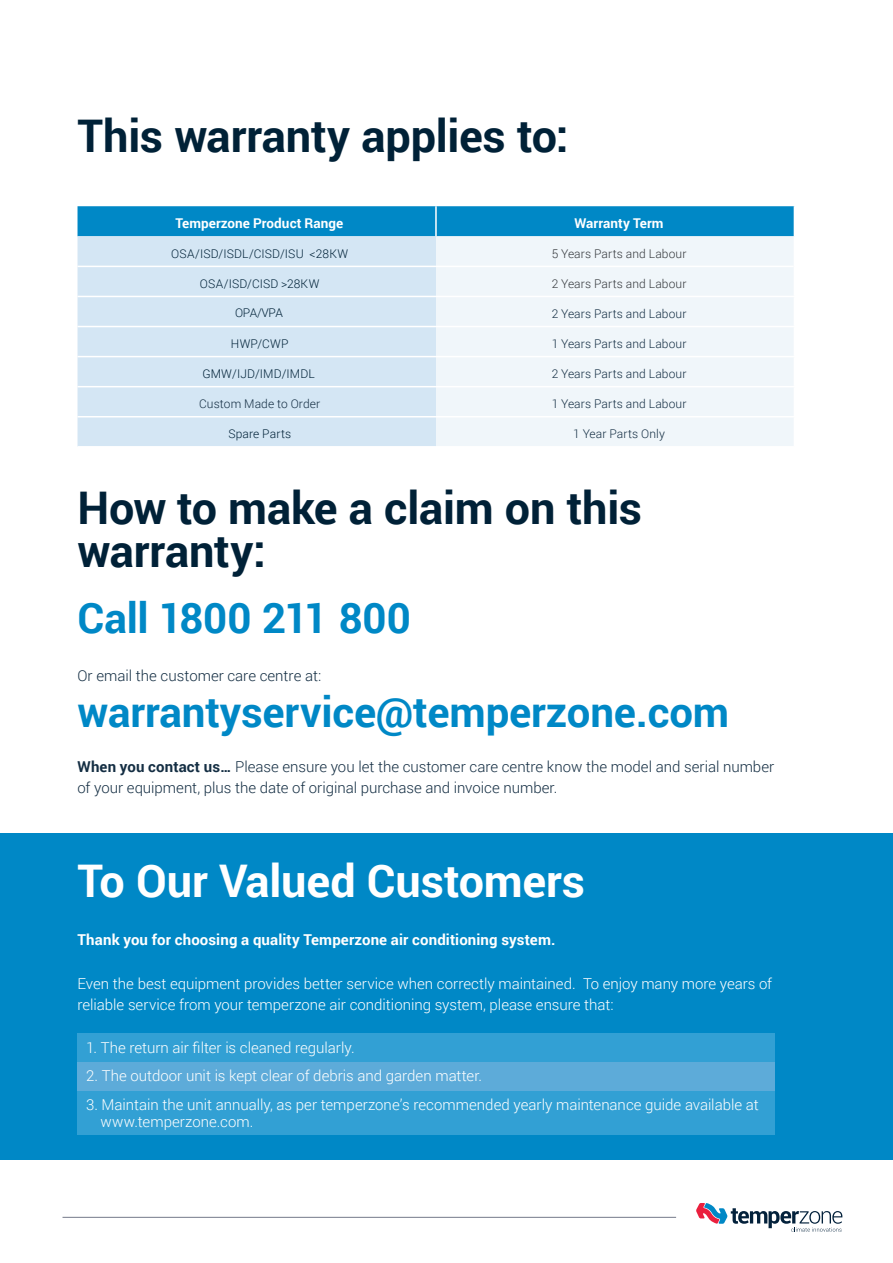
<style>
.page{position:relative;width:893px;height:1263px;background:#fff}
.page>*{position:absolute;margin:0;border:0;box-sizing:border-box;transform-origin:0 0}
.t1{font:700 45px/43.5px "Roboto";letter-spacing:-.005em;color:#002137}
.t2{font:700 45px "Roboto";letter-spacing:-.005em;color:#fff}
.t3{font:700 42px "Roboto";letter-spacing:-.005em;color:#0088c6}
.t4{font:300 15px/21px "Roboto";color:#fff}
.t5{font:300 15px/21px "Roboto";color:#142e43}
.t6{font:700 15px "Roboto";letter-spacing:.01em;color:#fff}
.t7{font:700 13.5px "Roboto";letter-spacing:.005em;color:#fff}
.t8{font:300 12px "Roboto";letter-spacing:.01em;color:#142e43}
.t9{font:300 12px "Roboto";letter-spacing:.01em;color:#002137}
.t10{font:300 12px "Roboto";letter-spacing:.01em;color:#35393d}
.s1{font-weight:700}
</style>
<div class="page">
<div style="left:0;top:833px;width:893px;height:327px;background:#0088c6"></div>
<div style="left:78px;top:206px;width:716px;height:30px;background:#0088c6"></div>
<div style="left:78px;top:236px;width:358px;height:210px;background:#d4e6f4"></div>
<div style="left:436px;top:236px;width:358px;height:210px;background:#f0f6fa"></div>
<hr style="left:78px;top:296px;width:358px;height:1px;background:#fff">
<hr style="left:436px;top:296px;width:359px;height:1px;background:#fff">
<hr style="left:78px;top:326px;width:358px;height:1px;background:#fff">
<hr style="left:436px;top:326px;width:359px;height:1px;background:#fff">
<hr style="left:78px;top:356px;width:358px;height:1px;background:#fff">
<hr style="left:436px;top:356px;width:359px;height:1px;background:#fff">
<hr style="left:78px;top:386px;width:358px;height:1px;background:#fff">
<hr style="left:436px;top:386px;width:359px;height:1px;background:#fff">
<hr style="left:78px;top:416px;width:358px;height:1px;background:#fff">
<hr style="left:436px;top:416px;width:359px;height:1px;background:#fff">
<hr style="left:78px;top:266px;width:358px;height:1px;background:#fff">
<hr style="left:436px;top:266px;width:358px;height:1px;background:#fff">
<hr style="left:435px;top:206px;width:2px;height:30px;background:#fff">
<hr style="left:63px;top:1217px;width:613px;height:1px;background:#7b808f">
<svg style="left:696px;top:1203px;width:146px;height:29px"></svg>
<div style="left:78px;top:1033px;width:697px;height:29px;background:#32a0d4"></div>
<div style="left:78px;top:1062px;width:697px;height:29px;background:#5dabd9"></div>
<div style="left:78px;top:1091px;width:697px;height:43px;background:#32a0d4"></div>
<h1 class="t1" style="left:78px;top:113px;width:492px">This warranty applies to:</h1>
<p class="t7" style="left:175px;top:214px;width:169px">Temperzone Product Range</p>
<p class="t7" style="left:575px;top:214px;width:90px">Warranty Term</p>
<p class="t9" style="left:171px;top:245px;width:179px">OSA/ISD/ISDL/CISD/ISU &lt;28KW</p>
<p class="t10" style="left:552px;top:245px;width:136px">5 Years Parts and Labour</p>
<p class="t9" style="left:200px;top:275px;width:121px">OSA/ISD/CISD &gt;28KW</p>
<p class="t10" style="left:552px;top:275px;width:136px">2 Years Parts and Labour</p>
<p class="t9" style="left:235px;top:305px;width:49px">OPA/VPA</p>
<p class="t8" style="left:552px;top:305px;width:136px">2 Years Parts and Labour</p>
<p class="t9" style="left:231px;top:335px;width:59px">HWP/CWP</p>
<p class="t8" style="left:552px;top:335px;width:136px">1 Years Parts and Labour</p>
<p class="t9" style="left:202px;top:365px;width:114px">GMW/IJD/IMD/IMDL</p>
<p class="t8" style="left:552px;top:365px;width:136px">2 Years Parts and Labour</p>
<p class="t8" style="left:199px;top:395px;width:123px">Custom Made to Order</p>
<p class="t8" style="left:552px;top:395px;width:136px">1 Years Parts and Labour</p>
<p class="t9" style="left:228px;top:425px;width:64px">Spare Parts</p>
<p class="t8" style="left:573px;top:425px;width:93px">1 Year Parts Only</p>
<h1 class="t1" style="left:78px;top:484px;width:566px">How to make a claim on this warranty:</h1>
<h2 class="t3" style="left:78px;top:588px;width:335px">Call 1800 211 800</h2>
<p class="t5" style="left:78px;top:664px;width:245px">Or email the customer care centre at:</p>
<h2 class="t3" style="left:78px;top:682px;width:653px">warrantyservice@temperzone.com</h2>
<p class="t5" style="left:78px;top:755px;width:698px"><span class="s1">When you contact us…</span> Please ensure you let the customer care centre know the model and serial number of your equipment, plus the date of original purchase and invoice number.</p>
<h1 class="t2" style="left:78px;top:849px;width:509px">To Our Valued Customers</h1>
<p class="t6" style="left:78px;top:928px;width:479px">Thank you for choosing a quality Temperzone air conditioning system.</p>
<p class="t4" style="left:78px;top:973px;width:696px">Even the best equipment provides better service when correctly maintained. To enjoy many more years of reliable service from your temperzone air conditioning system, please ensure that:</p>
<p class="t4" style="left:86px;top:1037px;width:270px">1. The return air filter is cleaned regularly.</p>
<p class="t4" style="left:86px;top:1065px;width:398px">2. The outdoor unit is kept clear of debris and garden matter.</p>
<p class="t4" style="left:101px;top:1095px;width:660px;line-height:17.7px;text-indent:-15px">3. Maintain the unit annually, as per temperzone’s recommended yearly maintenance guide available at www.temperzone.com.</p>
</div>
